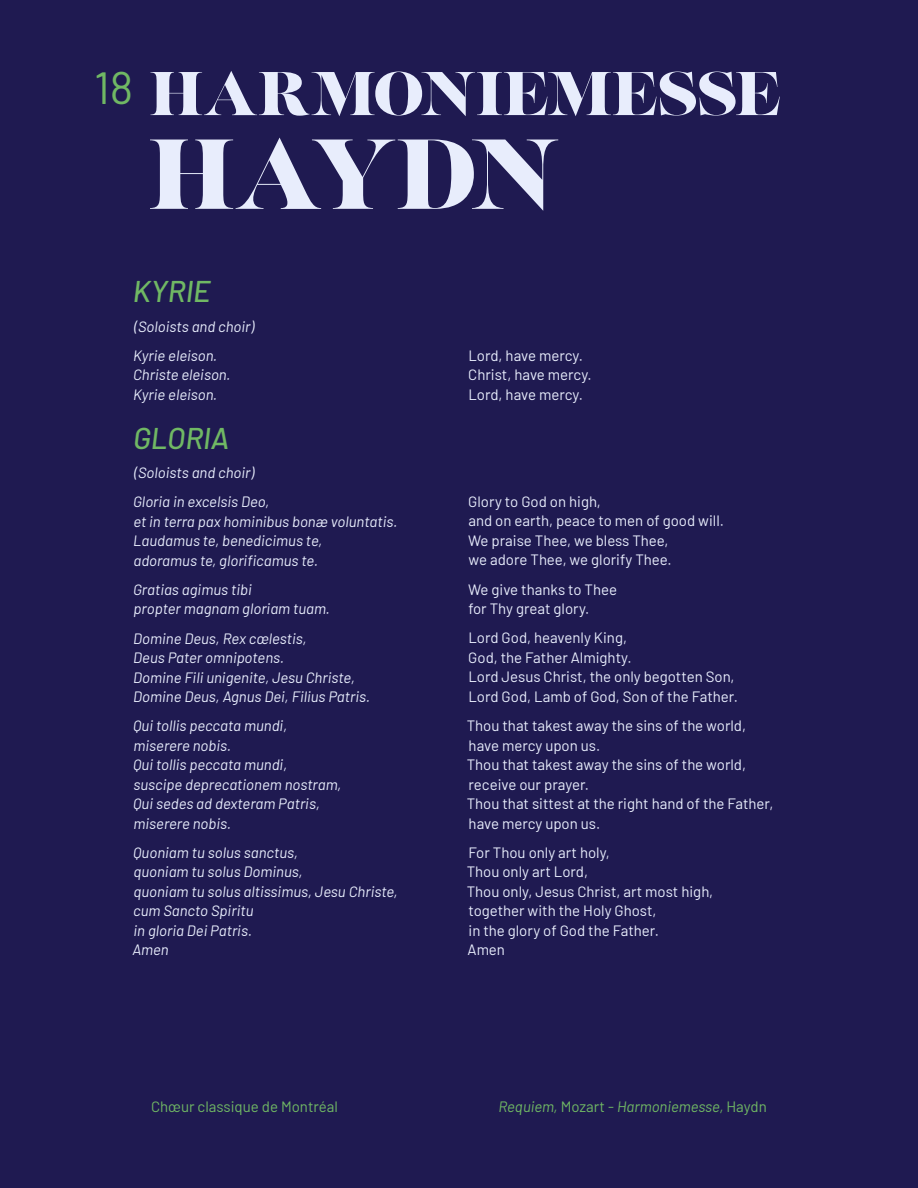
<style>
.page{position:relative;width:918px;height:1188px;background:#1f1a51}
.page>*{position:absolute;margin:0;border:0;box-sizing:border-box;transform-origin:0 0}
.t1{font:99px "Lust";letter-spacing:-.02em;color:#e8edfc}
.t2{font:61.5px "Lust";letter-spacing:.015em;color:#e8edfc}
.t3{font:45px "Barlow";color:#70b864}
.t4{font:italic 500 30px "Barlow";color:#70b864}
.t5{font:italic 15px/19.5px "Barlow";color:#e8edfc}
.t6{font:15px/19.5px "Barlow";color:#e8edfc}
.t7{font:italic 15px "Barlow";color:#70b864}
.t8{font:15px "Barlow";color:#70b864}
.s1{font-style:normal}
</style>
<div class="page">
<h3 class="t3" style="left:94px;top:55px;width:41px">18</h3>
<h2 class="t2" style="left:150px;top:54px;width:632px">HARMONIEMESSE</h2>
<h1 class="t1" style="left:149px;top:111px;width:411px">HAYDN</h1>
<h3 class="t4" style="left:133px;top:270px;width:79px">KYRIE</h3>
<p class="t5" style="left:133px;top:310px;width:122px;line-height:29.2px">(Soloists and choir)<br>Kyrie eleison.</p>
<p class="t5" style="left:133px;top:364px;width:99px">Christe eleison.<br>Kyrie eleison.</p>
<h3 class="t4" style="left:133px;top:416px;width:98px">GLORIA</h3>
<p class="t5" style="left:133px;top:457px;width:138px;line-height:29.2px">(Soloists and choir)<br>Gloria in excelsis Deo,</p>
<p class="t5" style="left:133px;top:510px;width:266px">et in terra pax hominibus bonæ voluntatis.<br>Laudamus te, benedicimus te,<br>adoramus te, glorificamus te.</p>
<p class="t5" style="left:133px;top:578px;width:198px">Gratias agimus tibi<br>propter magnam gloriam tuam.</p>
<p class="t5" style="left:133px;top:627px;width:238px">Domine Deus, Rex cœlestis,<br>Deus Pater omnipotens.<br>Domine Fili unigenite, Jesu Christe,<br>Domine Deus, Agnus Dei, Filius Patris.</p>
<p class="t5" style="left:133px;top:715px;width:210px">Qui tollis peccata mundi, miserere nobis.<br>Qui tollis peccata mundi,<br>suscipe deprecationem nostram,<br>Qui sedes ad dexteram Patris, miserere nobis.</p>
<p class="t5" style="left:132px;top:842px;width:267px">Quoniam tu solus sanctus,<br>quoniam tu solus Dominus,<br>quoniam tu solus altissimus, Jesu Christe, cum Sancto Spiritu<br>in gloria Dei Patris.<br>Amen</p>
<p class="t6" style="left:468px;top:344px;width:125px">Lord, have mercy.<br>Christ, have mercy.<br>Lord, have mercy.</p>
<p class="t6" style="left:468px;top:491px;width:257px">Glory to God on high,<br>and on earth, peace to men of good will.<br>We praise Thee, we bless Thee,<br>we adore Thee, we glorify Thee.</p>
<p class="t6" style="left:468px;top:578px;width:151px">We give thanks to Thee for Thy great glory.</p>
<p class="t6" style="left:468px;top:627px;width:271px">Lord God, heavenly King,<br>God, the Father Almighty.<br>Lord Jesus Christ, the only begotten Son,<br>Lord God, Lamb of God, Son of the Father.</p>
<p class="t6" style="left:467px;top:715px;width:308px">Thou that takest away the sins of the world, have mercy upon us.<br>Thou that takest away the sins of the world, receive our prayer.<br>Thou that sittest at the right hand of the Father, have mercy upon us.</p>
<p class="t6" style="left:467px;top:842px;width:248px">For Thou only art holy,<br>Thou only art Lord,<br>Thou only, Jesus Christ, art most high, together with the Holy Ghost,<br>in the glory of God the Father.<br>Amen</p>
<p class="t8" style="left:151px;top:1095px;width:188px">Chœur classique de Montréal</p>
<p class="t7" style="left:498px;top:1095px;width:270px">Requiem, <span class="s1">Mozart -</span> Harmoniemesse, <span class="s1">Haydn</span></p>
</div>
